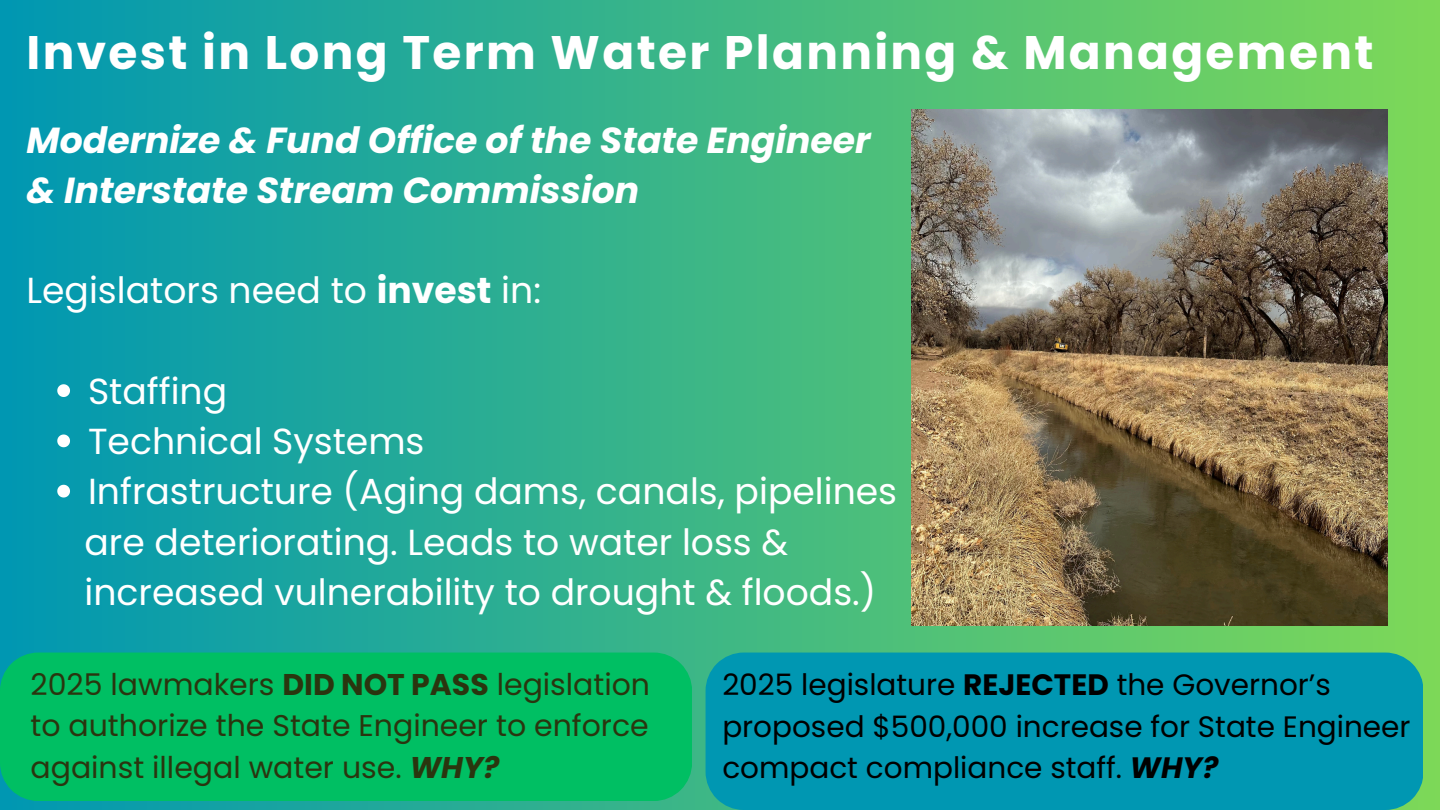
<style>
.page{position:relative;width:1440px;height:810px;background:#fff}
.page>*{position:absolute;margin:0;border:0;box-sizing:border-box;transform-origin:0 0}
.t1{font:700 47px "Poppins";letter-spacing:.05em;color:#fff}
.t2{font:36.2px "Poppins";color:#fff}
.t3{font:italic 700 36.2px "Poppins";color:#fff}
.t4{font:29.9px/41.2px "Poppins";color:#2a350f;text-align:justify}
.t5{font:29.5px/41.2px "Poppins";color:#000}
.s1{font-weight:700}
.s2{font-weight:700;font-style:italic}
</style>
<div class="page">
<div style="left:0;top:0;width:1440px;height:810px;background:linear-gradient(to right,#0097b2,#7cd858)"></div>
<svg style="left:57px;top:384px;width:13px;height:13px"></svg>
<svg style="left:57px;top:435px;width:13px;height:12px"></svg>
<svg style="left:57px;top:485px;width:13px;height:13px"></svg>
<div style="left:0;top:653px;width:692px;height:148px;background:#00bf63"></div>
<div style="left:706px;top:653px;width:717px;height:157px;background:#0097b2"></div>
<img style="left:912px;top:109px;width:476px;height:517px">
<p class="t1" style="left:27px;top:20px;width:1348px">Invest in Long Term Water Planning &amp; Management</p>
<p class="t3" style="left:27px;top:115px;width:846px">Modernize &amp; Fund Office of the State Engineer</p>
<p class="t3" style="left:27px;top:165px;width:614px">&amp; Interstate Stream Commission</p>
<p class="t2" style="left:27px;top:265px;width:516px">Legislators need to <span class="s1">invest</span> in:</p>
<p class="t2" style="left:88px;top:366px;width:141px">Staffing</p>
<p class="t2" style="left:88px;top:416px;width:338px">Technical Systems</p>
<p class="t2" style="left:88px;top:466px;width:811px">Infrastructure (Aging dams, canals, pipelines</p>
<p class="t2" style="left:85px;top:517px;width:705px">are deteriorating. Leads to water loss &amp;</p>
<p class="t2" style="left:85px;top:567px;width:793px">increased vulnerability to drought &amp; floods.)</p>
<p class="t4" style="left:31px;top:664px;width:621px">2025 lawmakers <span class="s1">DID NOT PASS</span> legislation to authorize the State Engineer to enforce against illegal water use. <span class="s2">WHY?</span></p>
<p class="t5" style="left:722px;top:664px;width:690px">2025 legislature <span class="s1">REJECTED</span> the Governor’s proposed $500,000 increase for State Engineer compact compliance staff. <span class="s2">WHY?</span></p>
</div>
